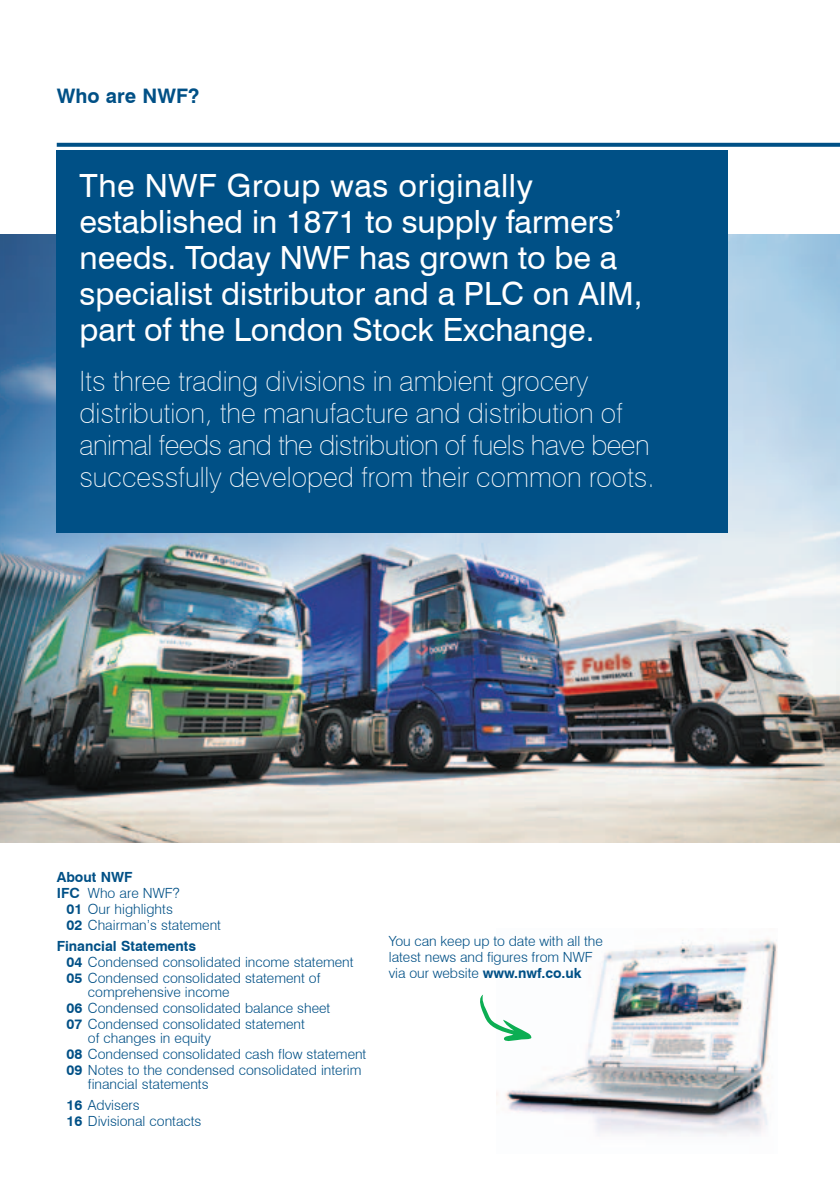
<style>
.page{position:relative;width:840px;height:1191px;background:#fff}
.page>*{position:absolute;margin:0;border:0;box-sizing:border-box;transform-origin:0 0}
.t1{font:32px/36px "Swiss 721 BT";color:#fff}
.t2{font:100 28px/32px "Swiss 721 BT";color:#fff}
.t3{font:700 20px "Swiss 721 BT";color:#005086}
.t4{font:300 14px/16px "Swiss 721 BT";color:#005086}
.t5{font:700 14px/16px "Swiss 721 BT";color:#005086}
.s1{font-weight:700}
</style>
<div class="page">
<img style="left:0;top:235px;width:839px;height:607px">
<svg style="left:57px;top:143px;width:782px;height:4px;background:#0d598c"></svg>
<div style="left:57px;top:150px;width:670px;height:383px;background:#005086"></div>
<img style="left:496px;top:939px;width:281px;height:196px">
<svg style="left:480px;top:994px;width:51px;height:49px"></svg>
<h3 class="t3" style="left:57px;top:84px;width:144px">Who are NWF?</h3>
<h1 class="t1" style="left:79px;top:168px;width:564px">The NWF Group was originally established in 1871 to supply farmers’ needs. Today NWF has grown to be a specialist distributor and a PLC on AIM , part of the London Stock Exchange.</h1>
<h2 class="t2" style="left:79px;top:365px;width:576px">Its three trading divisions in ambient grocery distribution, the manufacture and distribution of animal feeds and the distribution of fuels have been successfully developed from their common roots.</h2>
<p class="t5" style="left:57px;top:868px;width:76px">About NWF<br>IFC</p>
<p class="t4" style="left:66px;top:884px;width:156px;text-indent:22px">Who are NWF?<br><span class="s1">01</span> Our highlights<br><span class="s1">02</span> Chairman’s statement</p>
<p class="t4" style="left:66px;top:937px;width:288px;text-indent:-10px"><span class="s1">Financial Statements<br>04</span> Condensed consolidated income statement<br><span class="s1">05</span> Condensed consolidated statement of</p>
<p class="t4" style="left:66px;top:983px;width:265px;text-indent:22px">comprehensive income<br><span class="s1">06</span> Condensed consolidated balance sheet<br><span class="s1">07</span> Condensed consolidated statement</p>
<p class="t4" style="left:66px;top:1029px;width:301px;text-indent:22px">of changes in equity<br><span class="s1">08</span> Condensed consolidated cash flow statement<br><span class="s1">09</span> Notes to the condensed consolidated interim</p>
<p class="t4" style="left:66px;top:1073px;width:144px;line-height:21px;text-indent:22px">financial statements<br><span class="s1">16</span> Advisers</p>
<p class="t4" style="left:66px;top:1112px;width:136px"><span class="s1">16</span> Divisional contacts</p>
<p class="t4" style="left:388px;top:933px;width:215px">You can keep up to date with all the latest news and figures from NWF via our website <span class="s1">www.nwf.co.uk</span></p>
</div>
